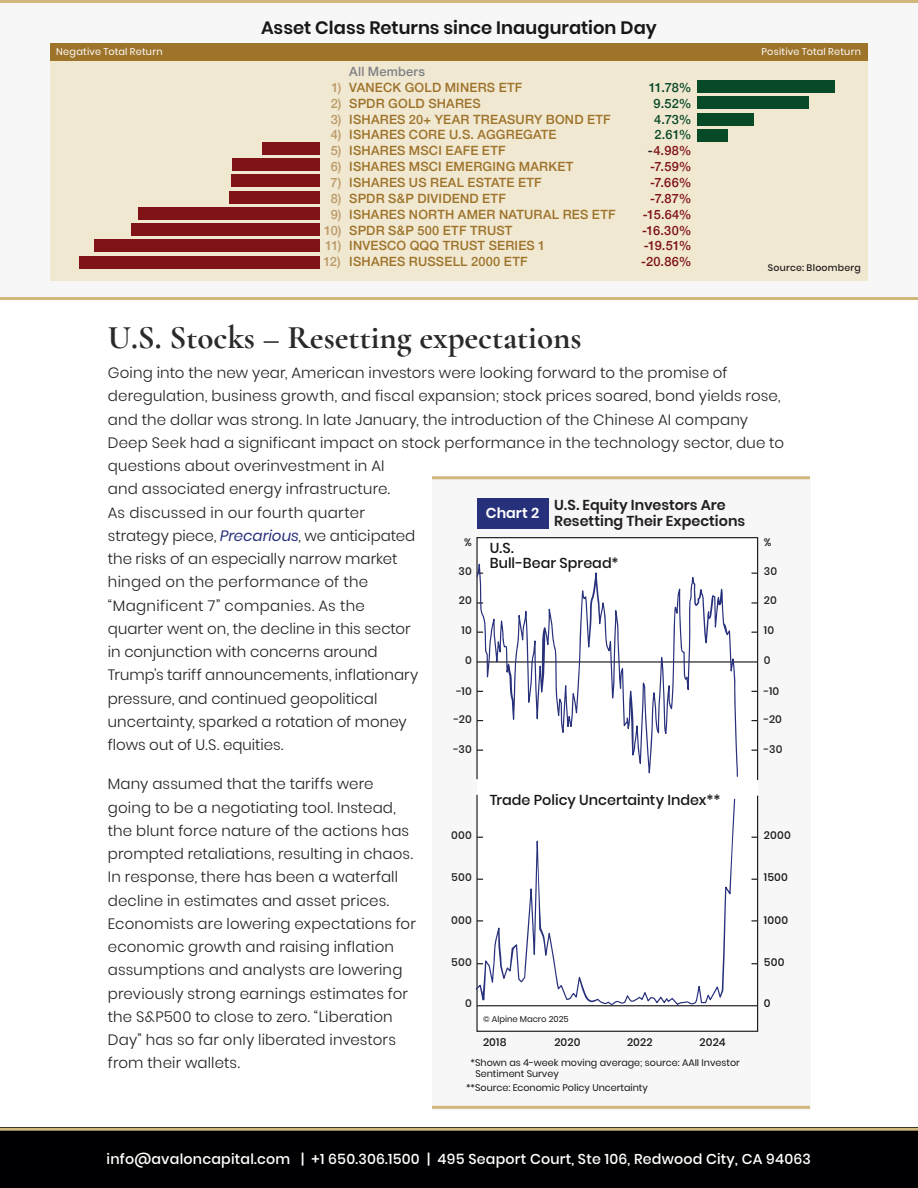
<style>
.page{position:relative;width:918px;height:1188px;background:#fff}
.page>*{position:absolute;margin:0;border:0;box-sizing:border-box;transform-origin:0 0}
.t1{font:700 33px "Cormorant Garamond";color:#2b292a}
.t2{font:600 18px "Poppins";color:#181717}
.t3{font:300 15px/23.2px "Poppins";letter-spacing:.01em;color:#231f20}
.t4{font:500 14.4px/15.6px "Poppins";color:#181717}
.t5{font:600 14.4px/15.6px "Poppins";color:#231f20}
.t6{font:600 14.4px "Poppins";color:#fff}
.t7{font:500 14.25px "Poppins";letter-spacing:.015em;color:#fff}
.t8{font:500 12.75px "Helvetica Neue";letter-spacing:.015em;color:#9e732a}
.t9{font:500 12.75px "Helvetica Neue";letter-spacing:.015em;color:#7f1315}
.t10{font:500 12.75px "Helvetica Neue";color:#084927}
.t11{font:500 12.75px "Helvetica Neue";letter-spacing:.015em;color:#808285}
.t12{font:500 10.8px "Poppins";letter-spacing:.015em;color:#231f20}
.t13{font:500 10.8px "Poppins";letter-spacing:.01em;color:#181717}
.t14{font:9.75px "Poppins";letter-spacing:.02em;color:#fff}
.t15{font:9.6px/10.8px "Poppins";color:#181717}
.t16{font:500 9.45px "Poppins";letter-spacing:.025em;color:#231f20}
.t17{font:8.4px "Poppins";color:#181717}
.s1{color:#ba9a67}
.s2{color:#231f20}
.s3{font-weight:400;font-style:italic;color:#27307b}
</style>
<div class="page">
<div style="left:432px;top:477px;width:378px;height:634px;background:#f7f7f8"></div>
<div style="left:0;top:1128px;width:918px;height:60px;background:#000002"></div>
<div style="left:0;top:0;width:918px;height:298px;background:#f7f7f8"></div>
<div style="left:50px;top:53px;width:817px;height:228px;background:#f1e8d2"></div>
<div style="left:50px;top:43px;width:817px;height:18px;background:#9e732a"></div>
<div style="left:697px;top:81px;width:138px;height:12px;background:#084927"></div>
<div style="left:697px;top:97px;width:111px;height:12px;background:#084927"></div>
<div style="left:697px;top:113px;width:56px;height:12px;background:#084927"></div>
<div style="left:697px;top:129px;width:30px;height:13px;background:#084927"></div>
<div style="left:79px;top:256px;width:241px;height:12px;background:#7f1315"></div>
<div style="left:95px;top:240px;width:225px;height:12px;background:#7f1315"></div>
<div style="left:132px;top:224px;width:188px;height:12px;background:#7f1315"></div>
<div style="left:139px;top:207px;width:181px;height:13px;background:#7f1315"></div>
<div style="left:232px;top:175px;width:88px;height:12px;background:#7f1315"></div>
<div style="left:232px;top:159px;width:88px;height:12px;background:#7f1315"></div>
<div style="left:262px;top:142px;width:58px;height:12px;background:#7f1315"></div>
<div style="left:229px;top:191px;width:91px;height:12px;background:#7f1315"></div>
<hr style="left:0;top:297px;width:918px;height:3px;background:#d0b87d">
<div style="left:478px;top:538px;width:280px;height:493px;background:#fff"></div>
<svg style="left:476px;top:537px;width:283px;height:244px"></svg>
<svg style="left:476px;top:794px;width:283px;height:238px"></svg>
<div style="left:477px;top:498px;width:72px;height:31px;background:#27307b"></div>
<hr style="left:477px;top:661px;width:281px;height:2px;background:#231f20">
<svg style="left:752px;top:602px;width:6px;height:2px"></svg>
<hr style="left:477px;top:1005px;width:281px;height:1px;background:#231f20">
<svg style="left:477px;top:564px;width:261px;height:213px"></svg>
<svg style="left:476px;top:799px;width:259px;height:207px"></svg>
<hr style="left:0;top:0;width:918px;height:3px;background:#d0b87d">
<hr style="left:432px;top:476px;width:378px;height:3px;background:#d0b87d">
<hr style="left:432px;top:1106px;width:378px;height:3px;background:#d0b87d">
<hr style="left:0;top:1128px;width:918px;height:3px;background:#d0b87d">
<p class="t2" style="left:261px;top:15px;width:397px">Asset Class Returns since Inauguration Day</p>
<p class="t14" style="left:56px;top:45px;width:108px">Negative Total Return</p>
<p class="t14" style="left:762px;top:45px;width:101px">Positive Total Return</p>
<p class="t11" style="left:349px;top:64px;width:77px">All Members</p>
<p class="t8" style="left:331px;top:79px;width:192px"><span class="s1">1)</span> VANECK GOLD MINERS ETF</p>
<p class="t10" style="left:649px;top:79px;width:44px">11.78%</p>
<p class="t8" style="left:331px;top:95px;width:151px"><span class="s1">2)</span> SPDR GOLD SHARES</p>
<p class="t10" style="left:654px;top:95px;width:39px">9.52%</p>
<p class="t8" style="left:331px;top:111px;width:282px"><span class="s1">3)</span> ISHARES 20+ YEAR TREASURY BOND ETF</p>
<p class="t10" style="left:654px;top:111px;width:39px">4.73%</p>
<p class="t8" style="left:331px;top:127px;width:227px"><span class="s1">4)</span> ISHARES CORE U.S. AGGREGATE</p>
<p class="t10" style="left:654px;top:127px;width:39px">2.61%</p>
<p class="t8" style="left:331px;top:143px;width:176px"><span class="s1">5)</span> ISHARES MSCI EAFE ETF</p>
<p class="t9" style="left:648px;top:143px;width:45px"><span class="s2">-</span>4.98%</p>
<p class="t8" style="left:331px;top:159px;width:244px"><span class="s1">6)</span> ISHARES MSCI EMERGING MARKET</p>
<p class="t9" style="left:650px;top:159px;width:43px">-7.59%</p>
<p class="t8" style="left:330px;top:174px;width:213px"><span class="s1">7)</span> ISHARES US REAL ESTATE ETF</p>
<p class="t9" style="left:650px;top:174px;width:43px">-7.66%</p>
<p class="t8" style="left:331px;top:190px;width:177px"><span class="s1">8)</span> SPDR S&amp;P DIVIDEND ETF</p>
<p class="t9" style="left:650px;top:190px;width:43px">-7.87%</p>
<p class="t8" style="left:331px;top:206px;width:286px"><span class="s1">9)</span> ISHARES NORTH AMER NATURAL RES ETF</p>
<p class="t9" style="left:643px;top:206px;width:50px">-15.64%</p>
<p class="t8" style="left:324px;top:222px;width:190px"><span class="s1">10)</span> SPDR S&amp;P 500 ETF TRUST</p>
<p class="t9" style="left:642px;top:222px;width:51px">-16.30%</p>
<p class="t8" style="left:325px;top:238px;width:222px"><span class="s1">11)</span> INVESCO QQQ TRUST SERIES 1</p>
<p class="t9" style="left:644px;top:238px;width:49px">-19.51%</p>
<p class="t8" style="left:323px;top:254px;width:206px"><span class="s1">12)</span> ISHARES RUSSELL 2000 ETF</p>
<p class="t9" style="left:641px;top:254px;width:52px">-20.86%</p>
<p class="t16" style="left:768px;top:261px;width:95px">Source: Bloomberg</p>
<h1 class="t1" style="left:108px;top:318px;width:475px">U.S. Stocks – Resetting expectations</h1>
<p class="t3" style="left:108px;top:361px;width:678px">Going into the new year, American investors were looking forward to the promise of deregulation, business growth, and fiscal expansion; stock prices soared, bond yields rose, and the dollar was strong. In late January, the introduction of the Chinese AI company Deep Seek had a significant impact on stock performance in the technology sector, due to questions about overinvestment in AI<br>and associated energy infrastructure.<br>As discussed in our fourth quarter<br>strategy piece, <span class="s3">Precarious</span>, we anticipated<br>the risks of an especially narrow market<br>hinged on the performance of the<br>“Magnificent 7” companies. As the<br>quarter went on, the decline in this sector<br>in conjunction with concerns around<br>Trump’s tariff announcements, inflationary<br>pressure, and continued geopolitical<br>uncertainty, sparked a rotation of money<br>flows out of U.S. equities.</p>
<p class="t3" style="left:108px;top:773px;width:310px">Many assumed that the tariffs were going to be a negotiating tool. Instead, the blunt force nature of the actions has prompted retaliations, resulting in chaos.<br>In response, there has been a waterfall decline in estimates and asset prices.<br>Economists are lowering expectations for economic growth and raising inflation assumptions and analysts are lowering previously strong earnings estimates for the S&amp;P500 to close to zero. “Liberation Day” has so far only liberated investors from their wallets.</p>
<p class="t5" style="left:554px;top:497px;width:193px">U.S. Equity Investors Are<br>Resetting Their Expections</p>
<p class="t6" style="left:486px;top:503px;width:55px">Chart 2</p>
<p class="t12" style="left:464px;top:535px;width:9px">%</p>
<p class="t12" style="left:458px;top:564px;width:15px">30</p>
<p class="t12" style="left:459px;top:593px;width:14px">20</p>
<p class="t12" style="left:461px;top:622px;width:12px">10</p>
<p class="t12" style="left:465px;top:652px;width:8px">0</p>
<p class="t12" style="left:764px;top:535px;width:9px">%</p>
<p class="t12" style="left:764px;top:564px;width:15px">30</p>
<p class="t12" style="left:764px;top:593px;width:14px">20</p>
<p class="t12" style="left:764px;top:622px;width:12px">10</p>
<p class="t4" style="left:490px;top:540px;width:130px">U.S.<br>Bull-Bear Spread*</p>
<p class="t12" style="left:764px;top:652px;width:8px">0</p>
<p class="t12" style="left:456px;top:683px;width:17px">-10</p>
<p class="t12" style="left:764px;top:683px;width:17px">-10</p>
<p class="t12" style="left:454px;top:712px;width:20px">-20</p>
<p class="t12" style="left:764px;top:712px;width:20px">-20</p>
<p class="t12" style="left:453px;top:742px;width:20px">-30</p>
<p class="t12" style="left:764px;top:742px;width:20px">-30</p>
<p class="t4" style="left:490px;top:792px;width:232px">Trade Policy Uncertainty Index**</p>
<p class="t12" style="left:451px;top:828px;width:22px">000</p>
<p class="t13" style="left:764px;top:828px;width:28px">2000</p>
<p class="t12" style="left:451px;top:870px;width:22px">500</p>
<p class="t13" style="left:764px;top:870px;width:26px">1500</p>
<p class="t12" style="left:451px;top:913px;width:22px">000</p>
<p class="t13" style="left:764px;top:913px;width:26px">1000</p>
<p class="t12" style="left:451px;top:954px;width:22px">500</p>
<p class="t13" style="left:764px;top:954px;width:22px">500</p>
<p class="t12" style="left:465px;top:996px;width:8px">0</p>
<p class="t13" style="left:764px;top:996px;width:8px">0</p>
<p class="t17" style="left:483px;top:1013px;width:87px">© Alpine Macro 2025</p>
<p class="t15" style="left:475px;top:1058px;width:266px;text-indent:-5px">*Shown as 4-week moving average; source: AAII Investor<br>Sentiment Survey</p>
<p class="t15" style="left:466px;top:1082px;width:183px">**Source: Economic Policy Uncertainty</p>
<p class="t13" style="left:483px;top:1034px;width:25px">2018</p>
<p class="t13" style="left:554px;top:1034px;width:28px">2020</p>
<p class="t13" style="left:627px;top:1034px;width:27px">2022</p>
<p class="t13" style="left:700px;top:1034px;width:28px">2024</p>
<p class="t7" style="left:107px;top:1149px;width:706px">info@avaloncapital.com | +1 650.306.1500 | 495 Seaport Court, Ste 106, Redwood City, CA 94063</p>
</div>
